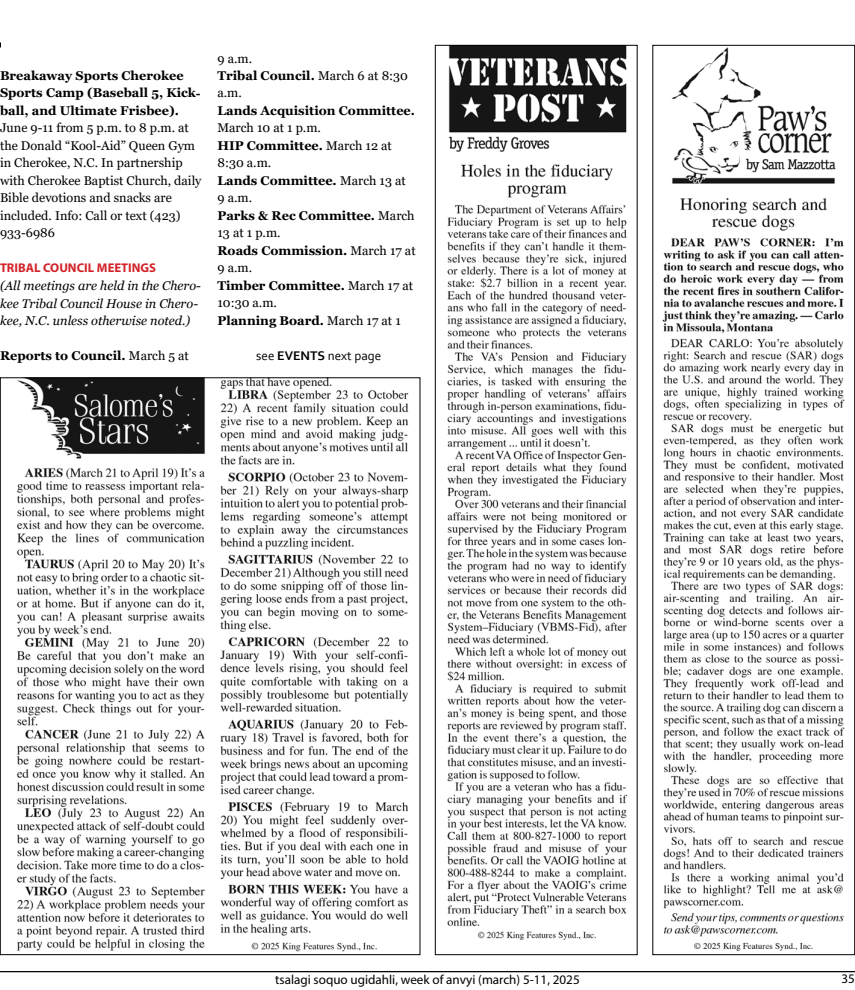
<style>
.page{position:relative;width:855px;height:990px;background:#fff}
.page>*{position:absolute;margin:0;border:0;box-sizing:border-box;transform-origin:0 0}
.t1{font:13.12px "Myriad Pro";color:#000}
.t2{font:13.12px "Corbel";color:#000}
.t3{font:12.62px/17.5px "Georgia";color:#000}
.t4{font:700 12.62px/17.5px "Georgia";color:#000}
.t5{font:italic 12.62px/17.5px "Georgia";color:#000}
.t6{font:700 12.62px "Myriad Pro";color:#d2232a}
.s1{font-weight:400}
.s2{font-weight:700}
</style>
<div class="page">
<hr style="left:0;top:971px;width:855px;height:1px;background:#000">
<img style="left:662px;top:47px;width:183px;height:904px">
<div style="left:652px;top:45px;width:203px;height:910px;border:1px solid #000"></div>
<img style="left:447px;top:47px;width:181px;height:893px">
<div style="left:435px;top:45px;width:203px;height:910px;border:1px solid #000"></div>
<img style="left:16px;top:379px;width:393px;height:573px">
<p class="t4" style="left:0;top:67px;width:202px">Breakaway Sports Cherokee<br>Sports Camp (Baseball 5, Kick&shy;ball, and Ultimate Frisbee).</p>
<p class="t3" style="left:0;top:120px;width:203px">June 9-11 from 5 p.m. to 8 p.m. at the Donald “Kool-Aid” Queen Gym in Cherokee, N.C. In partnership with Cherokee Baptist Church, daily<br>Bible devotions and snacks are included. Info: Call or text (423)<br>933-6986</p>
<p class="t6" style="left:0;top:260px;width:158px">TRIBAL COUNCIL MEETINGS</p>
<p class="t5" style="left:0;top:277px;width:202px">(All meetings are held in the Chero&shy;kee Tribal Council House in Chero&shy;kee, N.C. unless otherwise noted.)</p>
<p class="t4" style="left:0;top:347px;width:191px">Reports to Council. <span class="s1">March 5 at</span></p>
<p class="t3" style="left:217px;top:50px;width:192px">9 a.m.<br><span class="s2">Tribal Council.</span> March 6 at 8:30 a.m.</p>
<p class="t4" style="left:217px;top:102px;width:199px">Lands Acquisition Committee.</p>
<p class="t3" style="left:217px;top:120px;width:200px">March 10 at 1 p.m.<br><span class="s2">HIP Committee.</span> March 12 at<br>8:30 a.m.<br><span class="s2">Lands Committee.</span> March 13 at<br>9 a.m.<br><span class="s2">Parks &amp; Rec Committee.</span> March<br>13 at 1 p.m.<br><span class="s2">Roads Commission.</span> March 17 at<br>9 a.m.<br><span class="s2">Timber Committee.</span> March 17 at<br>10:30 a.m.<br><span class="s2">Planning Board.</span> March 17 at 1</p>
<p class="t2" style="left:256px;top:348px;width:127px">see <span class="s2">EVENTS</span> next page</p>
<p class="t1" style="left:275px;top:972px;width:306px">tsalagi soquo ugidahli, week of anvyi (march) 5-11, 2025</p>
<p class="t1" style="left:842px;top:970px;width:15px">35</p>
</div>
